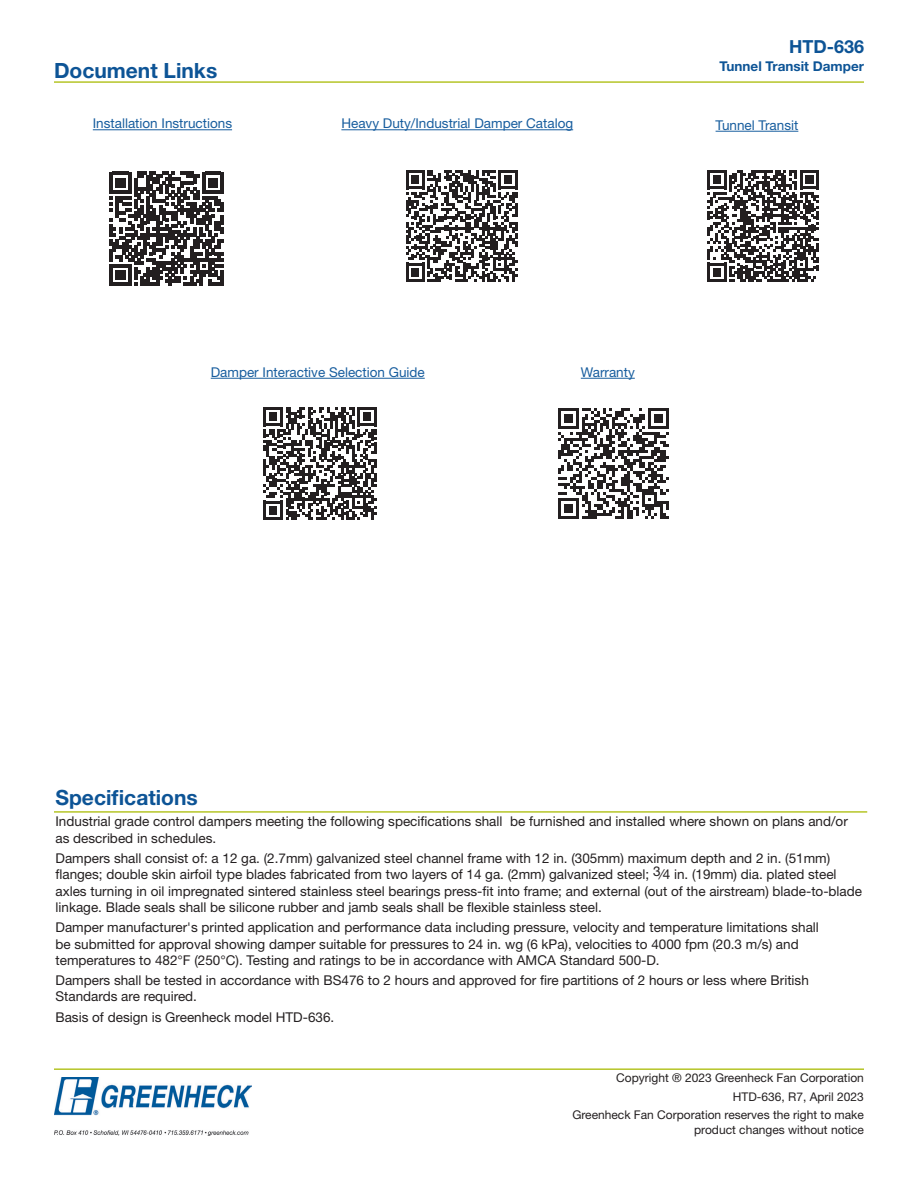
<style>
.page{position:relative;width:918px;height:1188px;background:#fff}
.page>*{position:absolute;margin:0;border:0;box-sizing:border-box;transform-origin:0 0}
.Subheading{font:700 21px "Helvetica Neue LT Std";color:#0d5496}
.t1{font:700 18px "Helvetica Neue LT Std";color:#0d5496}
.Body{font:13.5px/16.2px "Helvetica Neue LT Std";color:#231f20}
.Body-2{font:13.5px "Helvetica Neue LT Std";color:#175d9e}
.t2{font:700 13.5px "Helvetica Neue LT Std";color:#0d5496}
.t3{font:12px/18.8px "Helvetica Neue LT Std";color:#231f20;text-align:right}
</style>
<div class="page">
<hr style="left:54px;top:811px;width:813px;height:2px;background:#b5c527">
<hr style="left:341px;top:129px;width:232px;height:1px;background:#175d9e">
<hr style="left:716px;top:131px;width:82px;height:1px;background:#175d9e">
<hr style="left:93px;top:129px;width:139px;height:1px;background:#175d9e">
<hr style="left:211px;top:378px;width:214px;height:1px;background:#175d9e">
<hr style="left:581px;top:378px;width:54px;height:1px;background:#175d9e">
<svg style="left:558px;top:408px;width:111px;height:111px"></svg>
<svg style="left:264px;top:407px;width:113px;height:113px"></svg>
<svg style="left:110px;top:172px;width:114px;height:114px"></svg>
<hr style="left:221px;top:271px;width:3px;height:15px;background:#231f20">
<svg style="left:406px;top:170px;width:111px;height:112px"></svg>
<svg style="left:707px;top:170px;width:112px;height:112px"></svg>
<hr style="left:54px;top:81px;width:810px;height:2px;background:#b5c527">
<hr style="left:54px;top:1068px;width:810px;height:2px;background:#b5c527">
<img style="left:54px;top:1078px;width:198px;height:57px">
<p class="Subheading" style="left:54px;top:57px;width:165px">Document Links</p>
<h2 class="t1" style="left:789px;top:36px;width:77px">HTD-636</h2>
<p class="t2" style="left:720px;top:58px;width:146px">Tunnel Transit Damper</p>
<p class="Body-2" style="left:93px;top:116px;width:141px">Installation Instructions</p>
<p class="Body-2" style="left:341px;top:116px;width:233px">Heavy Duty/Industrial Damper Catalog</p>
<p class="Body-2" style="left:716px;top:117px;width:84px">Tunnel Transit</p>
<p class="Body-2" style="left:211px;top:364px;width:216px">Damper Interactive Selection Guide</p>
<p class="Body-2" style="left:581px;top:364px;width:55px">Warranty</p>
<p class="Subheading" style="left:56px;top:784px;width:144px">Specifications</p>
<p class="Body" style="left:56px;top:813px;width:794px">Industrial grade control dampers meeting the following specifications shall be furnished and installed where shown on plans and/or as described in schedules.</p>
<p class="Body" style="left:56px;top:850px;width:808px">Dampers shall consist of: a 12 ga. (2.7mm) galvanized steel channel frame with 12 in. (305mm) maximum depth and 2 in. (51mm) flanges; double skin airfoil type blades fabricated from two layers of 14 ga. (2mm) galvanized steel; 3⁄4 in. (19mm) dia. plated steel axles turning in oil impregnated sintered stainless steel bearings press-fit into frame; and external (out of the airstream) blade-to-blade linkage. Blade seals shall be silicone rubber and jamb seals shall be flexible stainless steel.</p>
<p class="Body" style="left:56px;top:919px;width:765px">Damper manufacturer's printed application and performance data including pressure, velocity and temperature limitations shall be submitted for approval showing damper suitable for pressures to 24 in. wg (6 kPa), velocities to 4000 fpm (20.3 m/s) and temperatures to 482°F (250°C). Testing and ratings to be in accordance with AMCA Standard 500-D.</p>
<p class="Body" style="left:56px;top:972px;width:755px">Dampers shall be tested in accordance with BS476 to 2 hours and approved for fire partitions of 2 hours or less where British<br>Standards are required.</p>
<p class="Body" style="left:56px;top:1009px;width:280px">Basis of design is Greenheck model HTD-636.</p>
<p class="t3" style="left:572px;top:1068px;width:293px">Copyright ® 2023 Greenheck Fan Corporation<br>HTD-636, R7, April 2023<br>Greenheck Fan Corporation reserves the right to make</p>
<p class="t3" style="left:694px;top:1120px;width:171px">product changes without notice</p>
</div>
